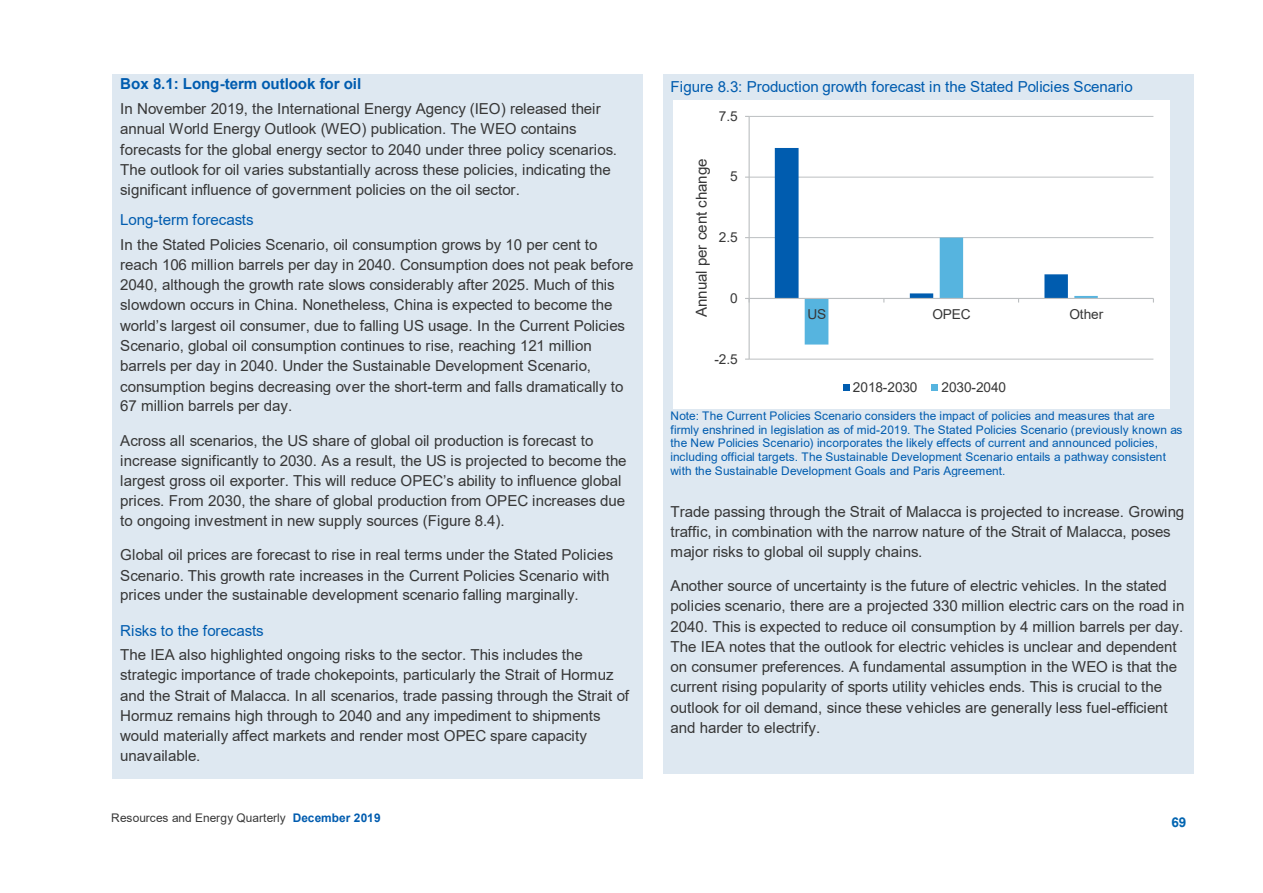
<style>
.page{position:relative;width:1263px;height:893px;background:#fff}
.page>*{position:absolute;margin:0;border:0;box-sizing:border-box;transform-origin:0 0}
.t1{font:15.15px/20.1px "Arial";letter-spacing:-.01em;color:#373737}
.t2{font:15.15px "Arial";letter-spacing:-.005em;color:#005caf}
.t3{font:13.65px "Arial";letter-spacing:-.005em;color:#373737}
.t4{font:700 13.5px "Arial";color:#0365b1}
.t5{font:11.85px/13.8px "Arial";color:#005caf}
.t6{font:11.85px "Arial";color:#373737}
.s1{font-weight:700;color:#005caf}
.s2{color:#005caf}
</style>
<div class="page">
<div style="left:112px;top:75px;width:531px;height:704px;background:#dee8f1"></div>
<div style="left:663px;top:75px;width:530px;height:676px;background:#dee8f1"></div>
<div style="left:663px;top:751px;width:530px;height:23px;background:#dee8f1"></div>
<div style="left:674px;top:100px;width:496px;height:309px;background:#fff"></div>
<hr style="left:749px;top:359px;width:404px;height:1px;background:#bcbfc1">
<hr style="left:749px;top:237px;width:404px;height:1px;background:#bcbfc1">
<hr style="left:749px;top:177px;width:404px;height:1px;background:#bcbfc1">
<hr style="left:749px;top:116px;width:404px;height:1px;background:#bcbfc1">
<hr style="left:748px;top:116px;width:2px;height:243px;background:#bcbfc1">
<hr style="left:749px;top:298px;width:404px;height:1px;background:#bcbfc1">
<svg style="left:775px;top:148px;width:323px;height:197px"></svg>
<div style="left:843px;top:384px;width:7px;height:7px;background:#005caf"></div>
<div style="left:931px;top:384px;width:7px;height:7px;background:#56b4df"></div>
<p class="t1" style="left:120px;top:72px;width:482px;line-height:24.5px"><span class="s1">Box 8.1: Long-term outlook for oil<br></span>In November 2019, the International Energy Agency (IEO) released their</p>
<p class="t1" style="left:120px;top:118px;width:498px">annual World Energy Outlook (WEO) publication. The WEO contains forecasts for the global energy sector to 2040 under three policy scenarios.<br>The outlook for oil varies substantially across these policies, indicating the significant influence of government policies on the oil sector.</p>
<p class="t1" style="left:120px;top:207px;width:479px;line-height:24.5px"><span class="s2">Long-term forecasts<br></span>In the Stated Policies Scenario, oil consumption grows by 10 per cent to</p>
<p class="t1" style="left:120px;top:255px;width:515px">reach 106 million barrels per day in 2040. Consumption does not peak before 2040, although the growth rate slows considerably after 2025. Much of this slowdown occurs in China. Nonetheless, China is expected to become the world’s largest oil consumer, due to falling US usage. In the Current Policies Scenario, global oil consumption continues to rise, reaching 121 million barrels per day in 2040. Under the Sustainable Development Scenario, consumption begins decreasing over the short-term and falls dramatically to 67 million barrels per day.</p>
<p class="t1" style="left:120px;top:430px;width:508px">Across all scenarios, the US share of global oil production is forecast to increase significantly to 2030. As a result, the US is projected to become the largest gross oil exporter. This will reduce OPEC’s ability to influence global prices. From 2030, the share of global production from OPEC increases due to ongoing investment in new supply sources (Figure 8.4).</p>
<p class="t1" style="left:120px;top:545px;width:494px">Global oil prices are forecast to rise in real terms under the Stated Policies<br>Scenario. This growth rate increases in the Current Policies Scenario with prices under the sustainable development scenario falling marginally.</p>
<p class="t1" style="left:120px;top:618px;width:464px;line-height:24.5px"><span class="s2">Risks to the forecasts<br></span>The IEA also highlighted ongoing risks to the sector. This includes the</p>
<p class="t1" style="left:120px;top:665px;width:510px">strategic importance of trade chokepoints, particularly the Strait of Hormuz and the Strait of Malacca. In all scenarios, trade passing through the Strait of Hormuz remains high through to 2040 and any impediment to shipments would materially affect markets and render most OPEC spare capacity unavailable.</p>
<p class="t6" style="left:111px;top:810px;width:271px">Resources and Energy Quarterly <span class="s1">December 2019</span></p>
<p class="t2" style="left:671px;top:76px;width:464px">Figure 8.3: Production growth forecast in the Stated Policies Scenario</p>
<p class="t3" style="left:719px;top:107px;width:20px">7.5</p>
<p class="t1" style="left:691px;top:317px;width:160px;rotate:-90deg">Annual per cent change</p>
<p class="t3" style="left:730px;top:167px;width:9px">5</p>
<p class="t3" style="left:719px;top:228px;width:20px">2.5</p>
<p class="t3" style="left:730px;top:289px;width:9px">0</p>
<p class="t3" style="left:714px;top:349px;width:25px">-2.5</p>
<p class="t3" style="left:807px;top:305px;width:20px">US</p>
<p class="t3" style="left:932px;top:305px;width:40px">OPEC</p>
<p class="t3" style="left:1069px;top:305px;width:35px">Other</p>
<p class="t3" style="left:853px;top:378px;width:66px">2018-2030</p>
<p class="t3" style="left:941px;top:378px;width:66px">2030-2040</p>
<p class="t5" style="left:671px;top:409px;width:513px">Note: The Current Policies Scenario considers the impact of policies and measures that are firmly enshrined in legislation as of mid-2019. The Stated Policies Scenario (previously known as the New Policies Scenario) incorporates the likely effects of current and announced policies, including official targets. The Sustainable Development Scenario entails a pathway consistent with the Sustainable Development Goals and Paris Agreement.</p>
<p class="t1" style="left:671px;top:501px;width:515px">Trade passing through the Strait of Malacca is projected to increase. Growing traffic, in combination with the narrow nature of the Strait of Malacca, poses major risks to global oil supply chains.</p>
<p class="t1" style="left:671px;top:575px;width:515px">Another source of uncertainty is the future of electric vehicles. In the stated policies scenario, there are a projected 330 million electric cars on the road in 2040. This is expected to reduce oil consumption by 4 million barrels per day.<br>The IEA notes that the outlook for electric vehicles is unclear and dependent on consumer preferences. A fundamental assumption in the WEO is that the current rising popularity of sports utility vehicles ends. This is crucial to the outlook for oil demand, since these vehicles are generally less fuel-efficient and harder to electrify.</p>
<p class="t4" style="left:1171px;top:813px;width:17px">69</p>
</div>
